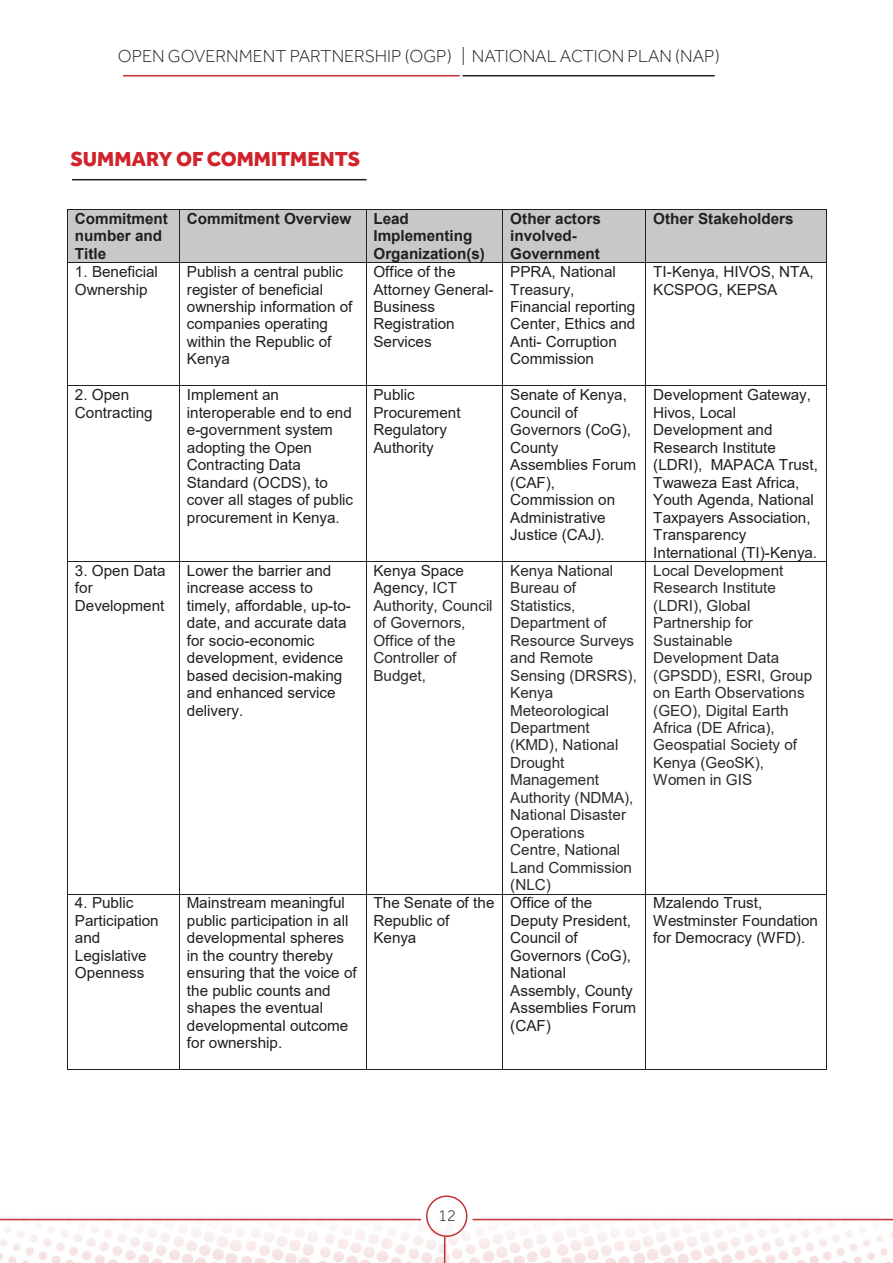
<style>
.page{position:relative;width:893px;height:1263px;background:#fff}
.page>*{position:absolute;margin:0;border:0;box-sizing:border-box;transform-origin:0 0}
.t1{font:800 21px "Effra";color:#d1232a}
.t2{font:300 18px "Effra";color:#231f20}
.t3{font:300 16.5px "Effra";color:#231f20}
.t4{font:15.3px/17.5px "Arial";color:#231f20}
.t5{font:15.3px/17.5px "Arial";color:#2e2b2c}
.t6{font:700 15.3px/17.4px "Arial";color:#231f20}
.s1{color:#231f20}
</style>
<div class="page">
<img style="left:0;top:1197px;width:893px;height:66px">
<hr style="left:0;top:1219px;width:421px;height:1px;background:#bf3336">
<hr style="left:473px;top:1219px;width:420px;height:1px;background:#bf3336">
<hr style="left:123px;top:75px;width:337px;height:1px;background:#bf3336">
<hr style="left:463px;top:75px;width:252px;height:1px;background:#231f20">
<div style="left:426px;top:1195px;width:41px;height:42px;border:2px solid #bf3336;border-radius:50%"></div>
<svg style="left:444px;top:1237px;width:1px;height:26px"></svg>
<div style="left:68px;top:210px;width:111px;height:52px;background:#c7c8ca"></div>
<div style="left:180px;top:210px;width:186px;height:52px;background:#c7c8ca"></div>
<div style="left:366px;top:210px;width:136px;height:52px;background:#c7c8ca"></div>
<div style="left:503px;top:210px;width:142px;height:52px;background:#c7c8ca"></div>
<div style="left:646px;top:210px;width:180px;height:52px;background:#c7c8ca"></div>
<hr style="left:68px;top:209px;width:111px;height:1px;background:#231f20">
<hr style="left:180px;top:209px;width:186px;height:1px;background:#231f20">
<hr style="left:366px;top:209px;width:136px;height:1px;background:#231f20">
<hr style="left:503px;top:209px;width:143px;height:1px;background:#231f20">
<hr style="left:646px;top:209px;width:180px;height:1px;background:#231f20">
<hr style="left:67px;top:210px;width:1px;height:52px;background:#231f20">
<hr style="left:179px;top:210px;width:1px;height:52px;background:#231f20">
<hr style="left:366px;top:210px;width:1px;height:52px;background:#231f20">
<hr style="left:502px;top:210px;width:1px;height:52px;background:#231f20">
<hr style="left:646px;top:210px;width:1px;height:52px;background:#231f20">
<hr style="left:826px;top:210px;width:1px;height:52px;background:#231f20">
<hr style="left:68px;top:262px;width:111px;height:1px;background:#231f20">
<hr style="left:180px;top:262px;width:186px;height:1px;background:#231f20">
<hr style="left:366px;top:262px;width:136px;height:1px;background:#231f20">
<hr style="left:503px;top:262px;width:143px;height:1px;background:#231f20">
<hr style="left:646px;top:262px;width:180px;height:1px;background:#231f20">
<hr style="left:67px;top:263px;width:1px;height:122px;background:#231f20">
<hr style="left:179px;top:263px;width:1px;height:122px;background:#231f20">
<hr style="left:366px;top:263px;width:1px;height:122px;background:#231f20">
<hr style="left:502px;top:263px;width:1px;height:122px;background:#231f20">
<hr style="left:646px;top:263px;width:1px;height:122px;background:#231f20">
<hr style="left:826px;top:263px;width:1px;height:122px;background:#231f20">
<hr style="left:68px;top:385px;width:111px;height:1px;background:#231f20">
<hr style="left:180px;top:385px;width:186px;height:1px;background:#231f20">
<hr style="left:366px;top:385px;width:136px;height:1px;background:#231f20">
<hr style="left:503px;top:385px;width:143px;height:1px;background:#231f20">
<hr style="left:646px;top:385px;width:180px;height:1px;background:#231f20">
<hr style="left:67px;top:386px;width:1px;height:175px;background:#231f20">
<hr style="left:179px;top:386px;width:1px;height:175px;background:#231f20">
<hr style="left:366px;top:386px;width:1px;height:175px;background:#231f20">
<hr style="left:502px;top:386px;width:1px;height:175px;background:#231f20">
<hr style="left:646px;top:386px;width:1px;height:175px;background:#231f20">
<hr style="left:826px;top:386px;width:1px;height:175px;background:#231f20">
<hr style="left:68px;top:561px;width:111px;height:1px;background:#231f20">
<hr style="left:180px;top:561px;width:186px;height:1px;background:#231f20">
<hr style="left:366px;top:561px;width:136px;height:1px;background:#231f20">
<hr style="left:503px;top:561px;width:143px;height:1px;background:#231f20">
<hr style="left:646px;top:561px;width:180px;height:1px;background:#231f20">
<hr style="left:67px;top:561px;width:1px;height:333px;background:#231f20">
<hr style="left:179px;top:561px;width:1px;height:333px;background:#231f20">
<hr style="left:366px;top:561px;width:1px;height:333px;background:#231f20">
<hr style="left:502px;top:561px;width:1px;height:333px;background:#231f20">
<hr style="left:646px;top:561px;width:1px;height:333px;background:#231f20">
<hr style="left:826px;top:561px;width:1px;height:333px;background:#231f20">
<hr style="left:68px;top:894px;width:111px;height:1px;background:#231f20">
<hr style="left:180px;top:894px;width:186px;height:1px;background:#231f20">
<hr style="left:366px;top:894px;width:136px;height:1px;background:#231f20">
<hr style="left:503px;top:894px;width:143px;height:1px;background:#231f20">
<hr style="left:646px;top:894px;width:180px;height:1px;background:#231f20">
<hr style="left:67px;top:894px;width:1px;height:175px;background:#231f20">
<hr style="left:68px;top:1069px;width:111px;height:1px;background:#231f20">
<hr style="left:179px;top:894px;width:1px;height:175px;background:#231f20">
<hr style="left:180px;top:1069px;width:186px;height:1px;background:#231f20">
<hr style="left:366px;top:894px;width:1px;height:175px;background:#231f20">
<hr style="left:366px;top:1069px;width:136px;height:1px;background:#231f20">
<hr style="left:502px;top:894px;width:1px;height:175px;background:#231f20">
<hr style="left:503px;top:1069px;width:143px;height:1px;background:#231f20">
<hr style="left:646px;top:894px;width:1px;height:175px;background:#231f20">
<hr style="left:646px;top:1069px;width:180px;height:1px;background:#231f20">
<hr style="left:826px;top:894px;width:1px;height:175px;background:#231f20">
<hr style="left:72px;top:179px;width:294px;height:1px;background:#231f20">
<p class="t2" style="left:118px;top:45px;width:603px">OPEN GOVERNMENT PARTNERSHIP (OGP) | NATIONAL ACTION PLAN (NAP)</p>
<p class="t1" style="left:70px;top:146px;width:291px">SUMMARY OF COMMITMENTS</p>
<p class="t6" style="left:75px;top:210px;width:94px">Commitment number and<br>Title</p>
<p class="t6" style="left:187px;top:210px;width:166px">Commitment Overview</p>
<p class="t6" style="left:373px;top:210px;width:113px">Lead<br>Implementing<br>Organization(s)</p>
<p class="t6" style="left:510px;top:210px;width:92px">Other actors involved-<br>Government</p>
<p class="t6" style="left:653px;top:210px;width:142px">Other Stakeholders</p>
<p class="t4" style="left:75px;top:263px;width:84px">1. Beneficial<br>Ownership</p>
<p class="t4" style="left:187px;top:263px;width:167px">Publish a central public register of beneficial ownership information of companies operating within the Republic of<br>Kenya</p>
<p class="t4" style="left:373px;top:263px;width:122px">Office of the<br>Attorney General-<br>Business<br>Registration<br>Services</p>
<p class="t4" style="left:510px;top:263px;width:127px">PPRA, National<br>Treasury,<br>Financial reporting<br>Center, Ethics and<br>Anti- Corruption<br>Commission</p>
<p class="t4" style="left:653px;top:263px;width:162px">TI-Kenya, HIVOS, NTA,<br>KCSPOG, KEPSA</p>
<p class="t4" style="left:75px;top:386px;width:79px">2. Open<br>Contracting</p>
<p class="t4" style="left:187px;top:386px;width:168px">Implement an interoperable end to end e-government system adopting the Open<br>Contracting Data<br>Standard (OCDS), to cover all stages of public procurement in Kenya.</p>
<p class="t4" style="left:373px;top:386px;width:89px">Public<br>Procurement<br>Regulatory<br>Authority</p>
<p class="t4" style="left:510px;top:386px;width:127px">Senate of Kenya,<br>Council of<br>Governors (CoG),<br>County<br>Assemblies Forum (CAF),<br>Commission on<br>Administrative<br>Justice (CAJ).</p>
<p class="t4" style="left:653px;top:386px;width:166px">Development Gateway,<br>Hivos, Local<br>Development and<br>Research Institute (LDRI), MAPACA Trust,<br>Twaweza East Africa,<br>Youth Agenda, National<br>Taxpayers Association,<br>Transparency<br>International (TI)-Kenya.</p>
<p class="t4" style="left:75px;top:561px;width:92px">3. Open Data for<br>Development</p>
<p class="t4" style="left:187px;top:561px;width:165px">Lower the barrier and increase access to timely, affordable, up-to&shy;date, and accurate data for socio-economic development, evidence based decision-making and enhanced service delivery.</p>
<p class="t5" style="left:373px;top:561px;width:121px"><span class="s1">Kenya Space<br>Agency,</span> ICT<br>Authority, Council of Governors,<br>Office of the<br>Controller of<br>Budget,</p>
<p class="t5" style="left:510px;top:561px;width:128px">Kenya National<br>Bureau of<br>Statistics,<br>Department of<br>Resource Surveys and Remote<br>Sensing (DRSRS),<br>Kenya<br>Meteorological<br>Department (KMD), National<br>Drought<br>Management<br>Authority (NDMA),<br>National Disaster<br>Operations<br>Centre, National<br>Land Commission (NLC)</p>
<p class="t5" style="left:653px;top:561px;width:160px">Local Development<br>Research Institute (LDRI), Global<br>Partnership for<br>Sustainable<br>Development Data (GPSDD), ESRI, Group on Earth Observations (GEO), Digital Earth<br>Africa (DE Africa),<br>Geospatial Society of<br>Kenya (GeoSK),<br>Women in GIS</p>
<p class="t4" style="left:75px;top:894px;width:85px">4. Public<br>Participation and<br>Legislative<br>Openness</p>
<p class="t4" style="left:187px;top:894px;width:171px">Mainstream meaningful public participation in all developmental spheres in the country thereby ensuring that the voice of the public counts and shapes the eventual developmental outcome for ownership.</p>
<p class="t4" style="left:373px;top:894px;width:123px">The Senate of the<br>Republic of<br>Kenya</p>
<p class="t4" style="left:510px;top:894px;width:127px">Office of the<br>Deputy President,<br>Council of<br>Governors (CoG),<br>National<br>Assembly, County<br>Assemblies Forum (CAF)</p>
<p class="t4" style="left:653px;top:894px;width:166px">Mzalendo Trust,<br>Westminster Foundation for Democracy (WFD).</p>
<p class="t3" style="left:438px;top:1206px;width:19px">12</p>
</div>
